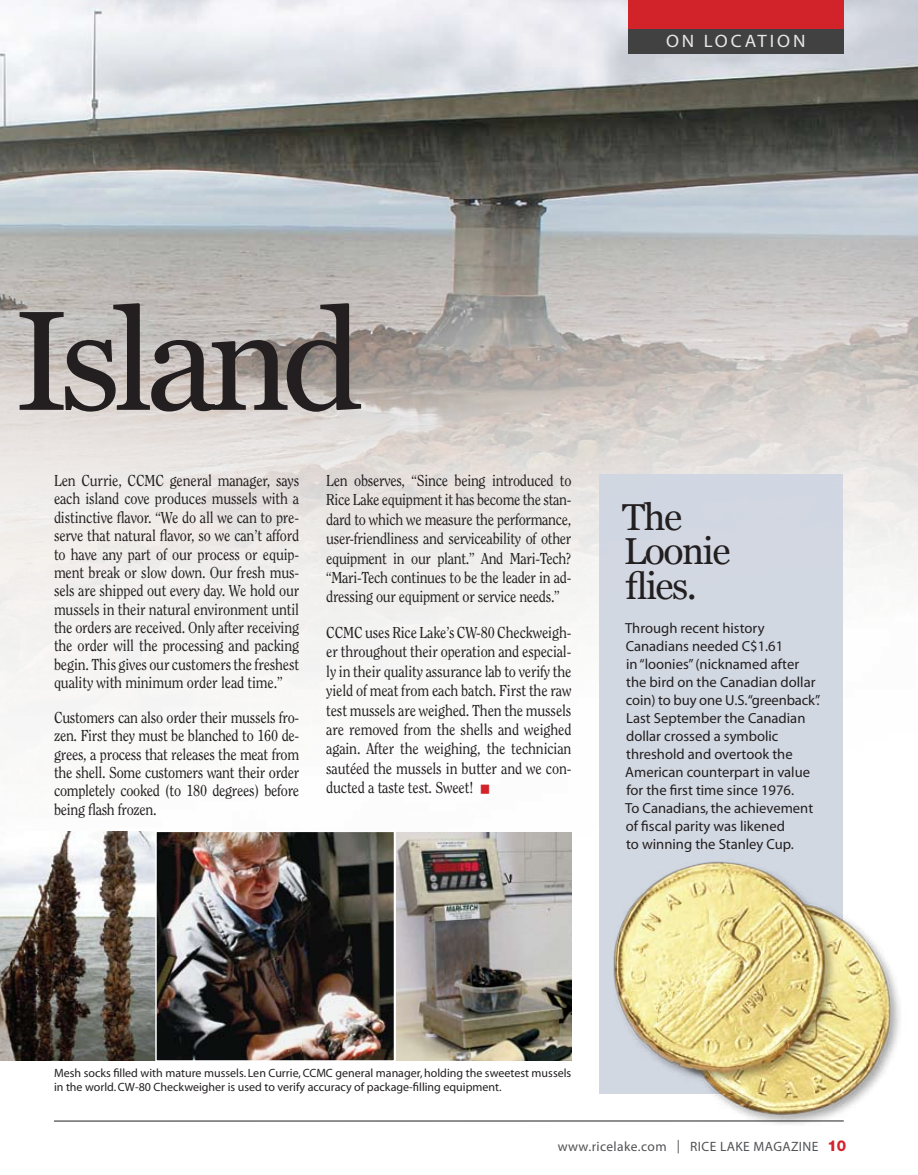
<style>
.page{position:relative;width:918px;height:1175px;background:#fff}
.page>*{position:absolute;margin:0;border:0;box-sizing:border-box;transform-origin:0 0}
.t1{font:141px "Georgia";letter-spacing:-.065em;color:#231f20}
.t2{font:37.5px/34.5px "Georgia";letter-spacing:-.04em;color:#231f20}
.t3{font:18px "Myriad";color:#e6e7e8;scale:1.05 1}
.t4{font:15.75px/18.5px "Clearface Std";letter-spacing:-.015em;color:#231f20;text-align:justify;scale:.9 1}
.t5{font:800 15px "Helvetica Neue LT Std";color:#d2232a}
.t6{font:14.7px/18px "Myriad";color:#231f20}
.t7{font:13.5px "Myriad";letter-spacing:.03em;color:#515254}
.t8{font:12px/14.2px "Myriad";color:#231f20}
.s1{color:#d2232a}
</style>
<div class="page">
<img style="left:0;top:0;width:918px;height:1122px">
<div style="left:628px;top:0;width:216px;height:29px;background:#d2232a"></div>
<div style="left:628px;top:29px;width:216px;height:25px;background:#414142"></div>
<img style="left:0;top:831px;width:154px;height:229px">
<div style="left:599px;top:474px;width:244px;height:620px;background:#d1d7e2"></div>
<img style="left:608px;top:855px;width:298px;height:269px">
<img style="left:396px;top:832px;width:175px;height:228px">
<img style="left:154px;top:830px;width:242px;height:232px">
<hr style="left:54px;top:1120px;width:790px;height:1px;background:#231f20">
<p class="t3" style="left:666px;top:32px;width:49px">o n locat</p>
<p class="t3" style="left:770px;top:32px;width:35px">ion</p>
<h1 class="t1" style="left:14px;top:281px;width:350px">Island</h1>
<p class="t4" style="left:54px;top:471px;width:274px">Len Currie, CCMC general manager, says each island cove produces mussels with a distinctive flavor. “We do all we can to pre&shy;serve that natural flavor, so we can’t afford to have any part of our process or equip&shy;ment break or slow down. Our fresh mus&shy;sels are shipped out every day. We hold our mussels in their natural environment until the orders are received. Only after receiving the order will the processing and packing begin. This gives our customers the freshest quality with minimum order lead time.”</p>
<p class="t4" style="left:54px;top:708px;width:274px">Customers can also order their mussels fro&shy;zen. First they must be blanched to 160 de&shy;grees, a process that releases the meat from the shell. Some customers want their order completely cooked (to 180 degrees) before being flash frozen.</p>
<p class="t4" style="left:326px;top:471px;width:274px;line-height:19.4px">Len observes, “Since being introduced to Rice Lake equipment it has become the stan&shy;dard to which we measure the performance, user-friendliness and serviceability of other equipment in our plant.” And Mari-Tech? “Mari-Tech continues to be the leader in ad&shy;dressing our equipment or service needs.”</p>
<p class="t4" style="left:326px;top:623px;width:274px;line-height:19.4px">CCMC uses Rice Lake’s CW-80 Checkweigh&shy;er throughout their operation and especial&shy;ly in their quality assurance lab to verify the yield of meat from each batch. First the raw test mussels are weighed. Then the mussels are removed from the shells and weighed again. After the weighing, the technician sautéed the mussels in butter and we con&shy;ducted a taste test. Sweet! <span class="s1">■</span></p>
<h2 class="t2" style="left:622px;top:499px;width:110px">The<br>Loonie flies.</h2>
<p class="t6" style="left:625px;top:619px;width:197px">Through recent history<br>Canadians needed C$1.61<br>in “loonies” (nicknamed after the bird on the Canadian dollar coin) to buy one U.S.“greenback”.<br>Last September the Canadian dollar crossed a symbolic threshold and overtook the<br>American counterpart in value for the first time since 1976.<br>To Canadians, the achievement of fiscal parity was likened<br>to winning the Stanley Cup.</p>
<p class="t8" style="left:54px;top:1066px;width:519px">Mesh socks filled with mature mussels. Len Currie, CCMC general manager, holding the sweetest mussels in the world. CW-80 Checkweigher is used to verify accuracy of package-filling equipment.</p>
<p class="t7" style="left:558px;top:1140px;width:241px">www.ricelake.com | RICE LAKE MAGAZINE</p>
<p class="t5" style="left:827px;top:1137px;width:20px">10</p>
</div>
